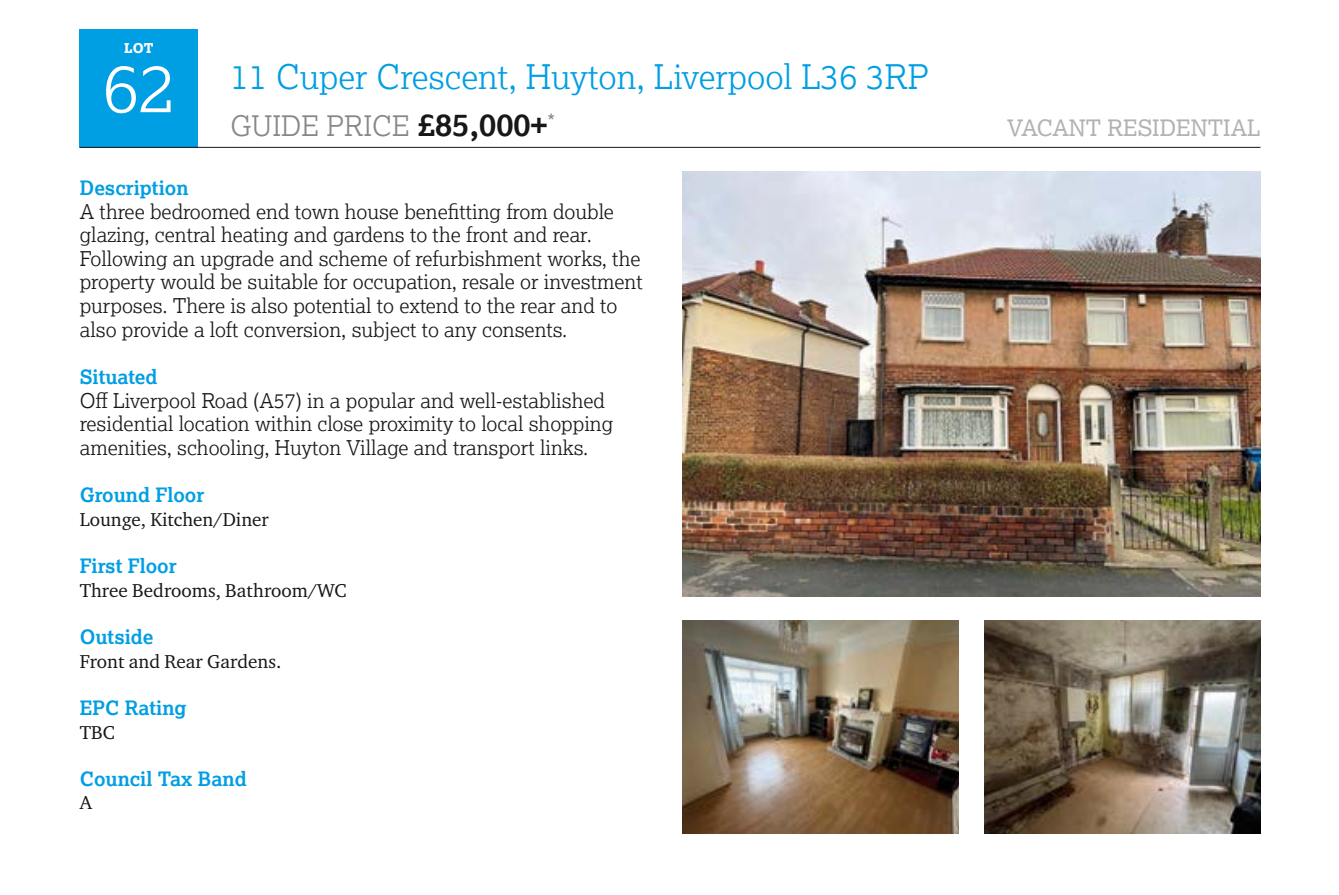
<style>
.page{position:relative;width:1339px;height:895px;background:#fff}
.page>*{position:absolute;margin:0;border:0;box-sizing:border-box;transform-origin:0 0}
.t1{font:300 67.5px "Lexia";color:#fff}
.t2{font:300 33.75px "Lexia";color:#009ee3}
.t3{font:300 28.12px "Lexia";color:#868786}
.t4{font:22.5px "Lexia";color:#b1b2b3}
.t5{font:300 20.25px/23.6px "Lexia";color:#181716}
.t6{font:20.25px "Lexia";color:#868786}
.t7{font:700 19.8px "Lexia";color:#009ee3}
.t8{font:19.12px "Charter ITC Pro";color:#181716}
.t9{font:800 13.5px "Lexia";color:#fff}
.s1{font-weight:700;font-size:31.5px;color:#181716}
</style>
<div class="page">
<div style="left:80px;top:29px;width:118px;height:119px;background:#009ee3"></div>
<hr style="left:80px;top:147px;width:1180px;height:1px;background:#181716">
<img style="left:682px;top:620px;width:276px;height:213px">
<img style="left:984px;top:620px;width:276px;height:213px">
<img style="left:682px;top:171px;width:578px;height:425px">
<p class="t9" style="left:124px;top:39px;width:31px">LOT</p>
<h1 class="t1" style="left:102px;top:45px;width:74px">62</h1>
<h2 class="t2" style="left:230px;top:55px;width:699px">11 Cuper Crescent, Huyton, Liverpool L36 3RP</h2>
<h3 class="t3" style="left:230px;top:108px;width:318px">GUIDE PRICE <span class="s1">£85,000+</span></h3>
<p class="t4" style="left:1006px;top:113px;width:255px">VACANT RESIDENTIAL</p>
<p class="t6" style="left:547px;top:109px;width:9px">*</p>
<p class="t7" style="left:80px;top:175px;width:110px">Description</p>
<p class="t5" style="left:80px;top:199px;width:564px">A three bedroomed end town house benefitting from double glazing, central heating and gardens to the front and rear.<br>Following an upgrade and scheme of refurbishment works, the property would be suitable for occupation, resale or investment purposes. There is also potential to extend to the rear and to also provide a loft conversion, subject to any consents.</p>
<p class="t7" style="left:80px;top:364px;width:79px">Situated</p>
<p class="t5" style="left:80px;top:388px;width:535px">Off Liverpool Road (A57) in a popular and well-established residential location within close proximity to local shopping amenities, schooling, Huyton Village and transport links.</p>
<p class="t7" style="left:80px;top:482px;width:126px">Ground Floor</p>
<p class="t8" style="left:80px;top:507px;width:191px">Lounge, Kitchen/Diner</p>
<p class="t7" style="left:80px;top:553px;width:98px">First Floor</p>
<p class="t8" style="left:80px;top:578px;width:268px">Three Bedrooms, Bathroom/WC</p>
<p class="t7" style="left:80px;top:624px;width:75px">Outside</p>
<p class="t8" style="left:80px;top:649px;width:203px">Front and Rear Gardens.</p>
<p class="t7" style="left:80px;top:695px;width:108px">EPC Rating</p>
<p class="t8" style="left:80px;top:720px;width:37px">TBC</p>
<p class="t7" style="left:80px;top:766px;width:168px">Council Tax Band</p>
<p class="t8" style="left:80px;top:791px;width:14px">A</p>
</div>
